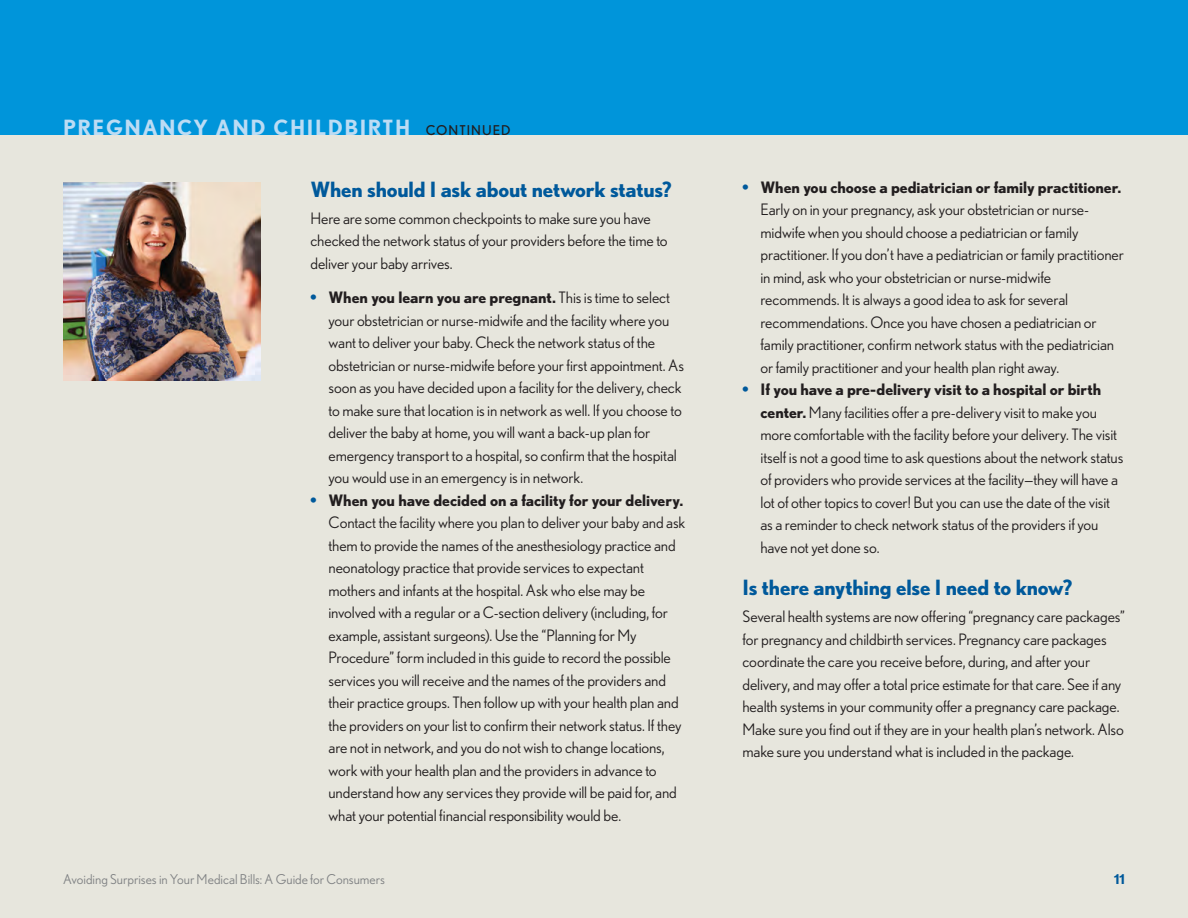
<style>
.page{position:relative;width:1188px;height:918px;background:#fff}
.page>*{position:absolute;margin:0;border:0;box-sizing:border-box;transform-origin:0 0}
.t1{font:700 21px "Nobel";letter-spacing:-.01em;color:#00599b}
.t2{font:700 21px "Nobel";letter-spacing:.075em;color:#bcdcf4}
.t3{font:15.75px/22.5px "Nobel";letter-spacing:-.01em;color:#221e1f}
.t4{font:13.5px "Nobel";color:#808284}
.t5{font:700 13.5px "Nobel";color:#00599b}
.s1{font-weight:400;font-size:13.5px;color:#221e1f}
.s2{font-weight:700;color:#00599b}
.s3{font-weight:700}
</style>
<div class="page">
<div style="left:0;top:135px;width:1188px;height:783px;background:#e7e6dd"></div>
<div style="left:0;top:0;width:1188px;height:135px;background:#0095da"></div>
<img style="left:63px;top:182px;width:198px;height:198px">
<h1 class="t2" style="left:63px;top:115px;width:449px">PREGNANCY AND CHILDBIRTH <span class="s1">CONTINUED</span></h1>
<h1 class="t1" style="left:310px;top:177px;width:363px">When should I ask about network status?</h1>
<p class="t3" style="left:310px;top:207px;width:359px">Here are some common checkpoints to make sure you have checked the network status of your providers before the time to deliver your baby arrives.</p>
<p class="t3" style="left:329px;top:286px;width:357px;text-indent:-18px"><span class="s2">•</span> <span class="s3">When you learn you are pregnant.</span> This is time to select your obstetrician or nurse-midwife and the facility where you want to deliver your baby. Check the network status of the obstetrician or nurse-midwife before your first appointment. As soon as you have decided upon a facility for the delivery, check to make sure that location is in network as well. If you choose to deliver the baby at home, you will want a back-up plan for emergency transport to a hospital, so confirm that the hospital you would use in an emergency is in network.</p>
<p class="t3" style="left:329px;top:489px;width:358px;text-indent:-18px"><span class="s2">•</span> <span class="s3">When you have decided on a facility for your delivery.<br></span>Contact the facility where you plan to deliver your baby and ask them to provide the names of the anesthesiology practice and neonatology practice that provide services to expectant mothers and infants at the hospital. Ask who else may be involved with a regular or a C-section delivery (including, for example, assistant surgeons). Use the “Planning for My Procedure” form included in this guide to record the possible services you will receive and the names of the providers and their practice groups. Then follow up with your health plan and the providers on your list to confirm their network status. If they are not in network, and you do not wish to change locations, work with your health plan and the providers in advance to understand how any services they provide will be paid for, and what your potential financial responsibility would be.</p>
<p class="t3" style="left:761px;top:176px;width:365px;text-indent:-18px"><span class="s2">•</span> <span class="s3">When you choose a pediatrician or family practitioner.<br></span>Early on in your pregnancy, ask your obstetrician or nurse&shy;midwife when you should choose a pediatrician or family practitioner. If you don’t have a pediatrician or family practitioner in mind, ask who your obstetrician or nurse-midwife recommends. It is always a good idea to ask for several recommendations. Once you have chosen a pediatrician or family practitioner, confirm network status with the pediatrician or family practitioner and your health plan right away.</p>
<p class="t3" style="left:761px;top:378px;width:364px;text-indent:-18px"><span class="s2">•</span> <span class="s3">If you have a pre-delivery visit to a hospital or birth center.</span> Many facilities offer a pre-delivery visit to make you more comfortable with the facility before your delivery. The visit itself is not a good time to ask questions about the network status of providers who provide services at the facility—they will have a lot of other topics to cover! But you can use the date of the visit as a reminder to check network status of the providers if you have not yet done so.</p>
<h1 class="t1" style="left:742px;top:575px;width:331px">Is there anything else I need to know?</h1>
<p class="t3" style="left:742px;top:605px;width:384px">Several health systems are now offering “pregnancy care packages” for pregnancy and childbirth services. Pregnancy care packages coordinate the care you receive before, during, and after your delivery, and may offer a total price estimate for that care. See if any health systems in your community offer a pregnancy care package.<br>Make sure you find out if they are in your health plan’s network. Also make sure you understand what is included in the package.</p>
<p class="t4" style="left:63px;top:871px;width:323px">Avoiding Surprises in Your Medical Bills: A Guide for Consumers</p>
<p class="t5" style="left:1114px;top:871px;width:12px">11</p>
</div>
